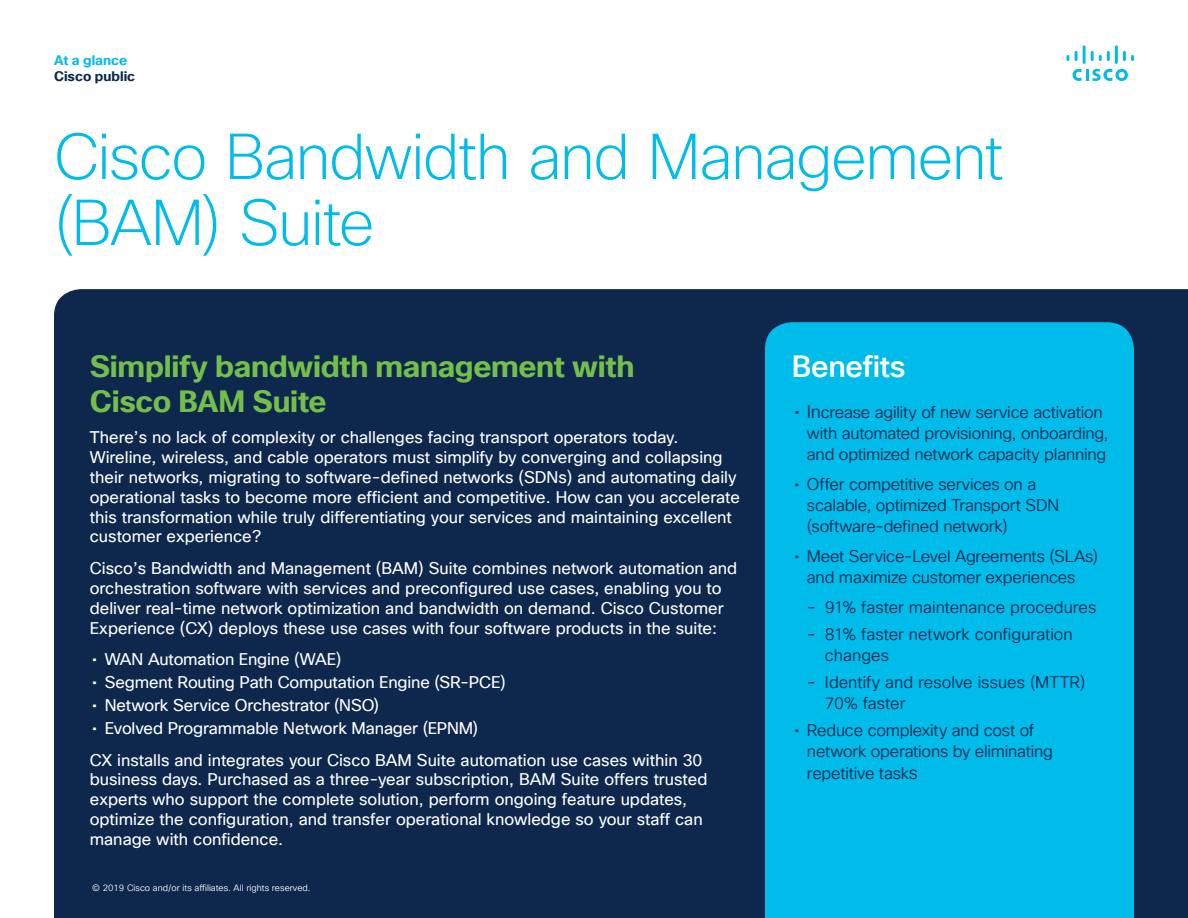
<style>
.page{position:relative;width:1188px;height:918px;background:#fff}
.page>*{position:absolute;margin:0;border:0;box-sizing:border-box;transform-origin:0 0}
.Title_Headline{font:200 63px/66px "Cisco Sans TT";letter-spacing:-.025em;color:#00bceb}
.Intro_Heading{font:700 30px/34.5px "Cisco Sans TT";letter-spacing:-.01em;color:#74bf4b}
.Sidebar_Heading_Whit{font:500 30px "Cisco Sans TT";letter-spacing:-.01em;color:#fff}
.Body_White{font:16.5px/19.8px "Cisco Sans TT";color:#fff}
.t1{font:16.5px/21px "Cisco Sans TT Light";letter-spacing:-.01em;color:#0d274d}
.t2{font:700 13.5px "Cisco Sans TT";color:#0d274d}
.t3{font:700 13.5px "Cisco Sans TT";color:#00bceb}
.Footer_white{font:9px "Cisco Sans TT Light";color:#fff}
.s1{font-family:"Cisco Sans TT";font-size:18px}
.s2{font-size:18px}
.s3{font-family:"Cisco Sans TT"}
</style>
<div class="page">
<svg style="left:1073px;top:69px;width:55px;height:12px"></svg>
<svg style="left:1067px;top:55px;width:2px;height:6px"></svg>
<svg style="left:1075px;top:51px;width:3px;height:10px"></svg>
<hr style="left:1083px;top:45px;width:3px;height:19px;background:#00bceb">
<svg style="left:1091px;top:51px;width:19px;height:10px"></svg>
<hr style="left:1115px;top:45px;width:3px;height:19px;background:#00bceb">
<svg style="left:1123px;top:51px;width:11px;height:10px"></svg>
<div style="left:54px;top:289px;width:1134px;height:629px;background:#0d274d"></div>
<div style="left:765px;top:322px;width:369px;height:596px;background:#00bceb"></div>
<p class="t3" style="left:54px;top:51px;width:75px">At a glance</p>
<p class="t2" style="left:54px;top:67px;width:83px">Cisco public</p>
<p class="Title_Headline" style="left:54px;top:126px;width:951px">Cisco Bandwidth and Management (BAM) Suite</p>
<p class="Intro_Heading" style="left:90px;top:350px;width:546px">Simplify bandwidth management with<br>Cisco BAM Suite</p>
<p class="Body_White" style="left:90px;top:428px;width:652px">There’s no lack of complexity or challenges facing transport operators today.<br>Wireline, wireless, and cable operators must simplify by converging and collapsing their networks, migrating to software-defined networks (SDNs) and automating daily operational tasks to become more efficient and competitive. How can you accelerate this transformation while truly differentiating your services and maintaining excellent customer experience?</p>
<p class="Body_White" style="left:90px;top:559px;width:649px">Cisco’s Bandwidth and Management (BAM) Suite combines network automation and orchestration software with services and preconfigured use cases, enabling you to deliver real-time network optimization and bandwidth on demand. Cisco Customer Experience (CX) deploys these use cases with four software products in the suite:</p>
<p class="Body_White" style="left:92px;top:650px;width:251px">• WAN Automation Engine (WAE)</p>
<p class="Body_White" style="left:92px;top:673px;width:415px">• Segment Routing Path Computation Engine (SR-PCE)</p>
<p class="Body_White" style="left:92px;top:696px;width:289px">• Network Service Orchestrator (NSO)</p>
<p class="Body_White" style="left:92px;top:719px;width:388px">• Evolved Programmable Network Manager (EPNM)</p>
<p class="Body_White" style="left:90px;top:750px;width:619px">CX installs and integrates your Cisco BAM Suite automation use cases within 30 business days. Purchased as a three-year subscription, BAM Suite offers trusted experts who support the complete solution, perform ongoing feature updates, optimize the configuration, and transfer operational knowledge so your staff can manage with confidence.</p>
<p class="Footer_white" style="left:92px;top:882px;width:220px">© 2019 Cisco and/or its affiliates. All rights reserved.</p>
<p class="Footer_white" style="left:90px;top:882px;width:220px">© 2019 Cisco and/or its af iliates. Al rights reserved.</p>
<p class="Sidebar_Heading_Whit" style="left:792px;top:347px;width:115px">Benefits</p>
<p class="t1" style="left:807px;top:402px;width:303px;text-indent:-13px"><span class="s1">•</span> <span class="s2">In</span>crease agility of new service activation with automated provisioning, onboarding, and optimized network capacity planning</p>
<p class="t1" style="left:807px;top:474px;width:254px;text-indent:-13px"><span class="s3">•</span> Offer competitive services on a scalable, optimized Transport SDN (software-defined network)</p>
<p class="t1" style="left:807px;top:546px;width:293px;text-indent:-13px"><span class="s3">•</span> Meet Service-Level Agreements (SLAs) and maximize customer experiences</p>
<p class="t1" style="left:807px;top:597px;width:291px"><span class="s3">-</span> 91% faster maintenance procedures</p>
<p class="t1" style="left:825px;top:624px;width:249px;text-indent:-18px"><span class="s3">-</span> 81% faster network configuration changes</p>
<p class="t1" style="left:825px;top:672px;width:262px;text-indent:-18px"><span class="s3">-</span> Identify and resolve issues (MTTR)<br>70% faster</p>
<p class="t1" style="left:807px;top:720px;width:247px;text-indent:-13px"><span class="s3">•</span> Reduce complexity and cost of network operations by eliminating</p>
<p class="t1" style="left:807px;top:763px;width:112px">repetitive task<span class="s2">s</span></p>
</div>
